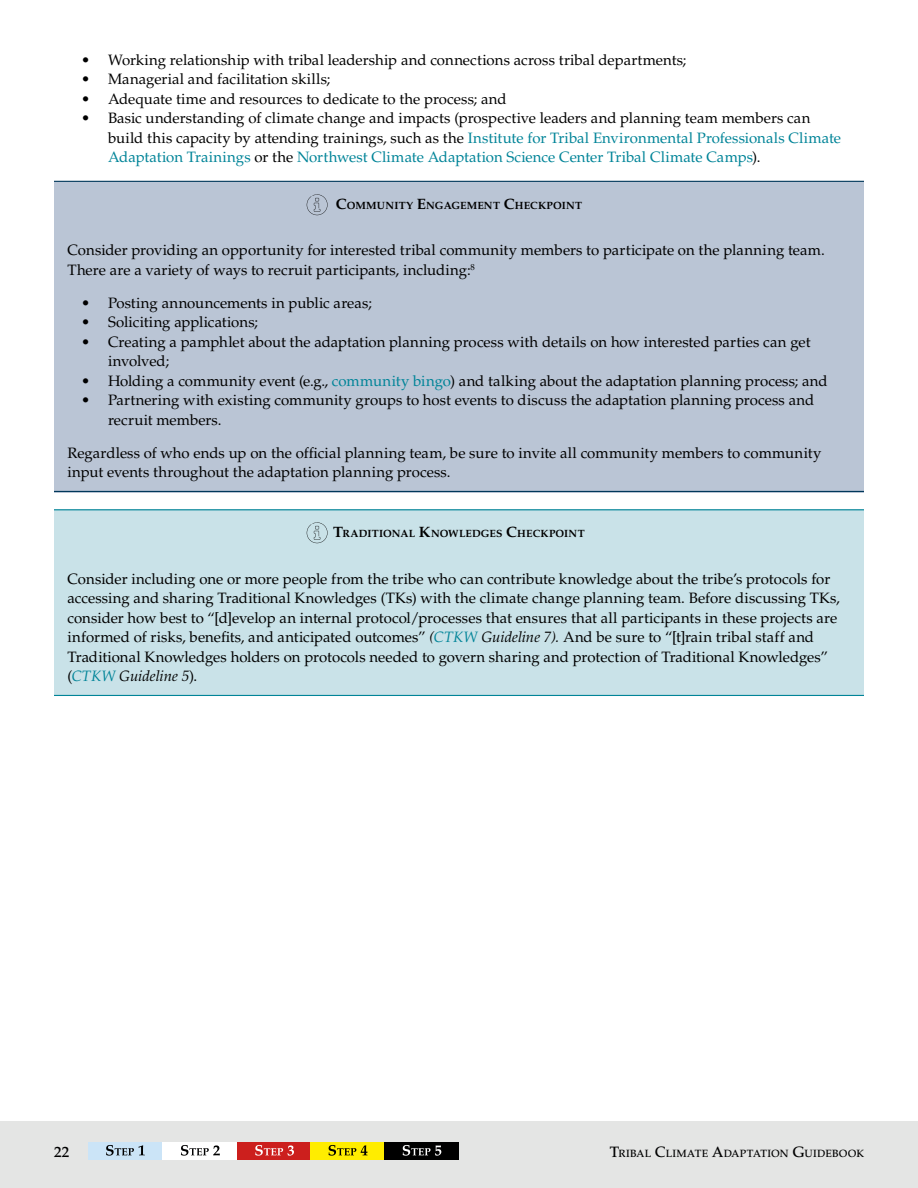
<style>
.page{position:relative;width:918px;height:1188px;background:#fff}
.page>*{position:absolute;margin:0;border:0;box-sizing:border-box;transform-origin:0 0}
.Traditional_Text{font:15px/19.5px "Palatino LT Std";letter-spacing:.015em;color:#000}
.Community_Middle{font:15px/19.5px "Palatino LT Std";letter-spacing:.035em;color:#000}
.Community_text{font:15px/19.5px "Palatino LT Std";letter-spacing:.02em;color:#000}
.Traditional_Text-2{font:15px/19.5px "Palatino LT Std";letter-spacing:.055em;color:#000}
.Traditional_Text-3{font:15px "Palatino LT Std";letter-spacing:.035em;color:#000}
.t1{font:500 15px "Palatino LT Std";color:#000}
.t2{font:500 10.5px "Palatino LT Std";letter-spacing:.015em;color:#000}
.Traditional_Head{font:700 10.5px "Palatino LT Std";letter-spacing:.01em;color:#000}
.Community_Head{font:700 10.5px "Palatino LT Std";letter-spacing:.02em;color:#000}
.s1{color:#008498}
.s2{font-size:15px}
.s3{font-style:italic}
.s4{font-style:italic;color:#008498}
</style>
<div class="page">
<div style="left:0;top:1121px;width:918px;height:67px;background:#e4e5e4"></div>
<div style="left:54px;top:181px;width:810px;height:52px;background:#bac5d5"></div>
<hr style="left:54px;top:181px;width:810px;height:1px;background:#00385a">
<div style="left:54px;top:224px;width:810px;height:75px;background:#bac5d5"></div>
<div style="left:54px;top:297px;width:810px;height:132px;background:#bac5d5"></div>
<div style="left:54px;top:427px;width:810px;height:66px;background:#bac5d5"></div>
<hr style="left:54px;top:491px;width:810px;height:1px;background:#00385a">
<div style="left:54px;top:510px;width:810px;height:52px;background:#c9e2e8"></div>
<hr style="left:54px;top:509px;width:810px;height:1px;background:#008498">
<div style="left:54px;top:560px;width:810px;height:135px;background:#c9e2e8"></div>
<hr style="left:54px;top:695px;width:810px;height:1px;background:#008498">
<svg style="left:307px;top:194px;width:21px;height:21px"></svg>
<svg style="left:307px;top:522px;width:21px;height:21px"></svg>
<div style="left:88px;top:1142px;width:74px;height:18px;background:#cbe4f7"></div>
<div style="left:237px;top:1142px;width:74px;height:18px;background:#cc1f1d"></div>
<div style="left:311px;top:1142px;width:74px;height:18px;background:#ffed00"></div>
<div style="left:385px;top:1142px;width:74px;height:18px;background:#000"></div>
<svg style="left:106px;top:1145px;width:39px;height:11px"></svg>
<div style="left:162px;top:1142px;width:75px;height:18px;background:#fff"></div>
<svg style="left:181px;top:1145px;width:39px;height:11px"></svg>
<svg style="left:255px;top:1145px;width:39px;height:11px"></svg>
<svg style="left:329px;top:1145px;width:38px;height:11px"></svg>
<svg style="left:403px;top:1145px;width:38px;height:11px"></svg>
<p class="Traditional_Text-3" style="left:81px;top:51px;width:607px">• Working relationship with tribal leadership and connections across tribal departments;</p>
<p class="Traditional_Text" style="left:81px;top:70px;width:251px">• Managerial and facilitation skills;</p>
<p class="Traditional_Text" style="left:81px;top:89px;width:427px">• Adequate time and resources to dedicate to the process; and</p>
<p class="Traditional_Text" style="left:108px;top:109px;width:735px;text-indent:-27px">• Basic understanding of climate change and impacts (prospective leaders and planning team members can build this capacity by attending trainings, such as the <span class="s1">Institute for Tribal Environmental Professionals Climate<br>Adaptation Trainings</span> or the <span class="s1">Northwest Climate Adaptation Science Center Tribal Climate Camps</span>).</p>
<p class="Community_Head" style="left:336px;top:199px;width:247px"><span class="s2">C</span>OMMUNITY <span class="s2">E</span>NGAGEMENT <span class="s2">C</span>HECKPOINT</p>
<p class="Community_Middle" style="left:68px;top:241px;width:759px">Consider providing an opportunity for interested tribal community members to participate on the planning team.<br>There are a variety of ways to recruit participants, including:<sup>8</sup></p>
<p class="Traditional_Text" style="left:81px;top:293px;width:292px">• Posting announcements in public areas;</p>
<p class="Traditional_Text" style="left:81px;top:313px;width:179px">• Soliciting applications;</p>
<p class="Traditional_Text-2" style="left:108px;top:332px;width:704px;text-indent:-27px">• Creating a pamphlet about the adaptation planning process with details on how interested parties can get involved;</p>
<p class="Traditional_Text" style="left:81px;top:371px;width:748px">• Holding a community event (e.g., <span class="s1">community bingo</span>) and talking about the adaptation planning process; and</p>
<p class="Traditional_Text" style="left:108px;top:391px;width:708px;text-indent:-27px">• Partnering with existing community groups to host events to discuss the adaptation planning process and recruit members.</p>
<p class="Community_text" style="left:68px;top:443px;width:755px">Regardless of who ends up on the official planning team, be sure to invite all community members to community input events throughout the adaptation planning process.</p>
<p class="Traditional_Head" style="left:333px;top:528px;width:253px"><span class="s2">T</span>RADITIONAL <span class="s2">K</span>NOWLEDGES <span class="s2">C</span>HECKPOINT</p>
<p class="Traditional_Text" style="left:68px;top:569px;width:774px">Consider including one or more people from the tribe who can contribute knowledge about the tribe’s protocols for accessing and sharing Traditional Knowledges (TKs) with the climate change planning team. Before discussing TKs, consider how best to “[d]evelop an internal protocol/processes that ensures that all participants in these projects are informed of risks, benefits, and anticipated outcomes” <span class="s3">(</span><span class="s4">CTKW</span> <span class="s3">Guideline 7).</span> And be sure to “[t]rain tribal staff and Traditional Knowledges holders on protocols needed to govern sharing and protection of Traditional Knowledges” (<span class="s4">CTKW</span> <span class="s3">Guideline 5</span>).</p>
<p class="t1" style="left:54px;top:1143px;width:17px">22</p>
<p class="t2" style="left:610px;top:1147px;width:256px"><span class="s2">T</span>RIBAL <span class="s2">C</span>LIMATE <span class="s2">A</span>DAPTATION <span class="s2">G</span>UIDEBOOK</p>
</div>
